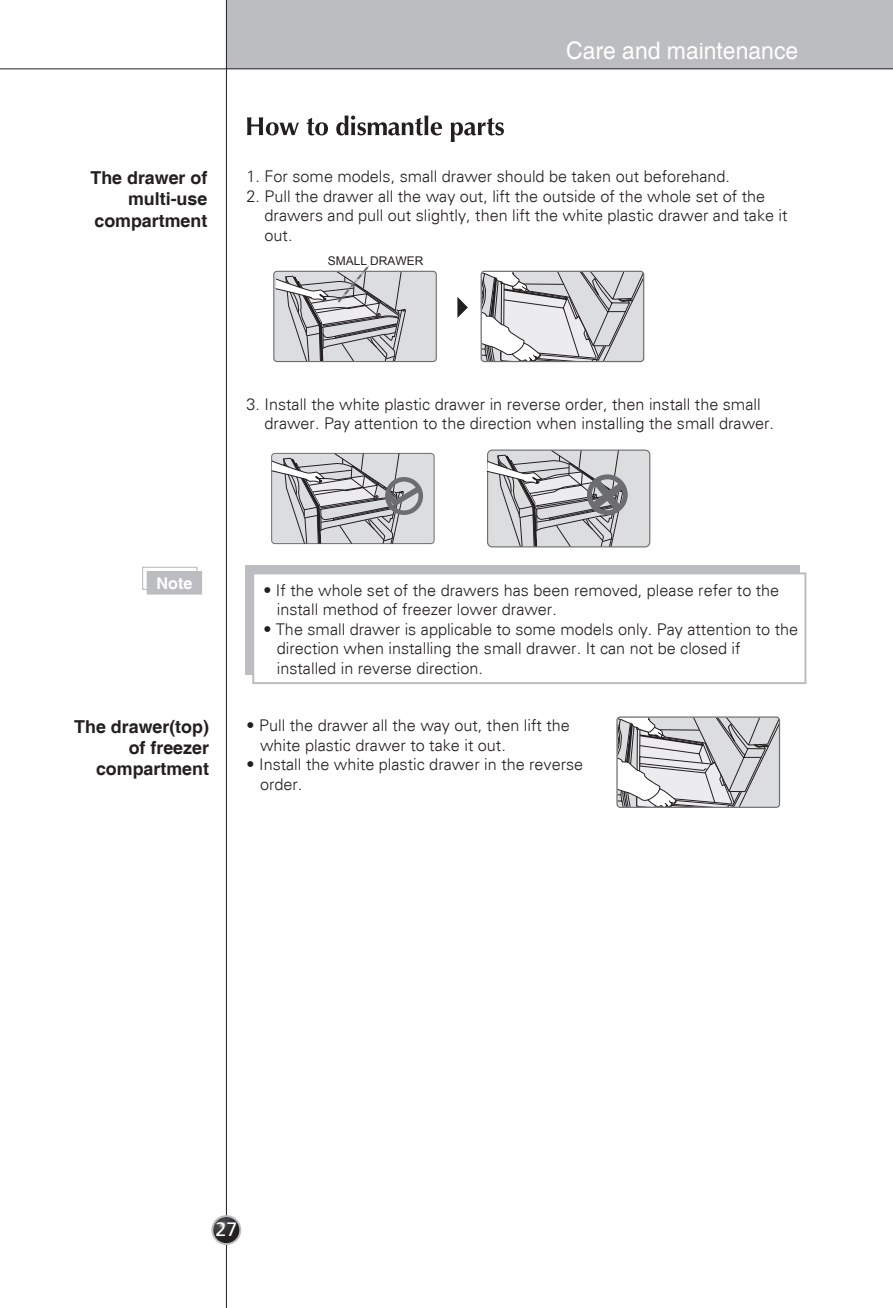
<style>
.page{position:relative;width:893px;height:1308px;background:#fff}
.page>*{position:absolute;margin:0;border:0;box-sizing:border-box;transform-origin:0 0}
.t1{font:500 24.3px "Helvetica";color:#fff;scale:.94 1}
.t2{font:19.35px "Frutiger";color:#fff}
.t3{font:700 17.78px/21.4px "Helvetica";color:#231f20;text-align:right}
.t4{font:300 16.2px/19.3px "Univers";color:#231f20}
.t5{font:700 16.2px "Helvetica";color:#fff}
.t6{font:11.92px "Arial";color:#231f20}
</style>
<div class="page">
<div style="left:227px;top:0;width:666px;height:69px;background:#bcbdc0"></div>
<hr style="left:226px;top:0;width:1px;height:1307px;background:#231f20">
<hr style="left:0;top:68px;width:893px;height:1px;background:#231f20">
<svg style="left:211px;top:1215px;width:30px;height:30px"></svg>
<img style="left:213px;top:1217px;width:26px;height:26px;border-radius:13px">
<svg style="left:247px;top:117px;width:52px;height:18px"></svg>
<svg style="left:307px;top:118px;width:21px;height:17px"></svg>
<svg style="left:336px;top:115px;width:106px;height:20px"></svg>
<svg style="left:451px;top:118px;width:53px;height:24px"></svg>
<svg style="left:457px;top:297px;width:11px;height:21px"></svg>
<svg style="left:483px;top:273px;width:159px;height:87px;background:#cacacc"></svg>
<div style="left:481px;top:271px;width:163px;height:91px;border:1px solid #6c6d70;border-radius:3px"></div>
<div style="left:274px;top:271px;width:162px;height:90px;background:#dcdddf;border-radius:3px"></div>
<div style="left:273px;top:271px;width:164px;height:91px;border:1px solid #6c6d70;border-radius:3px"></div>
<svg style="left:275px;top:265px;width:131px;height:96px"></svg>
<div style="left:272px;top:453px;width:162px;height:90px;background:#dcdddf;border-radius:3px"></div>
<div style="left:271px;top:453px;width:164px;height:91px;border:1px solid #6c6d70;border-radius:3px"></div>
<svg style="left:271px;top:453px;width:154px;height:90px"></svg>
<div style="left:488px;top:450px;width:162px;height:97px;background:#dcdddf;border-radius:5px"></div>
<div style="left:487px;top:449px;width:163px;height:98px;border:1px solid #6c6d70;border-radius:5px"></div>
<svg style="left:486px;top:450px;width:144px;height:97px"></svg>
<div style="left:616px;top:716px;width:164px;height:92px;border:1px solid #6c6d70;border-radius:3px"></div>
<svg style="left:617px;top:717px;width:162px;height:90px;background:#c8c8c9"></svg>
<div style="left:142px;top:566px;width:56px;height:24px;border:1px solid #bcbdc0"></div>
<div style="left:147px;top:572px;width:55px;height:22px;background:#bcbdc0"></div>
<div style="left:147px;top:571px;width:55px;height:23px;border:1px solid #bcbdc0"></div>
<div style="left:245px;top:565px;width:555px;height:110px;background:#bcbdc0"></div>
<div style="left:253px;top:573px;width:549px;height:110px;background:#fff"></div>
<div style="left:252px;top:572px;width:554px;height:112px;border:2px solid #bcbdc0"></div>
<h1 class="t1" style="left:566px;top:36px;width:248px">Care and maintenance</h1>
<p class="t3" style="left:90px;top:168px;width:118px">The drawer of multi-use compartment</p>
<p class="t4" style="left:247px;top:167px;width:485px">1. For some models, small drawer should be taken out beforehand.</p>
<p class="t4" style="left:265px;top:186px;width:524px;text-indent:-18px">2. Pull the drawer all the way out, lift the outside of the whole set of the drawers and pull out slightly, then lift the white plastic drawer and take it out.</p>
<p class="t6" style="left:328px;top:253px;width:97px">SMALL DRAWER</p>
<p class="t4" style="left:265px;top:394px;width:511px;text-indent:-18px">3. Install the white plastic drawer in reverse order, then install the small drawer. Pay attention to the direction when installing the small drawer.</p>
<p class="t5" style="left:156px;top:573px;width:37px">Note</p>
<p class="t3" style="left:74px;top:716px;width:136px">The drawer(top) of freezer compartment</p>
<p class="t4" style="left:277px;top:580px;width:504px;text-indent:-14px">• If the whole set of the drawers has been removed, please refer to the install method of freezer lower drawer.</p>
<p class="t4" style="left:277px;top:619px;width:523px;text-indent:-14px">• The small drawer is applicable to some models only. Pay attention to the direction when installing the small drawer. It can not be closed if installed in reverse direction.</p>
<p class="t4" style="left:260px;top:716px;width:311px;text-indent:-14px">• Pull the drawer all the way out, then lift the white plastic drawer to take it out.</p>
<p class="t4" style="left:260px;top:754px;width:325px;text-indent:-14px">• Install the white plastic drawer in the reverse order.</p>
<p class="t2" style="left:216px;top:1217px;width:23px">27</p>
</div>
